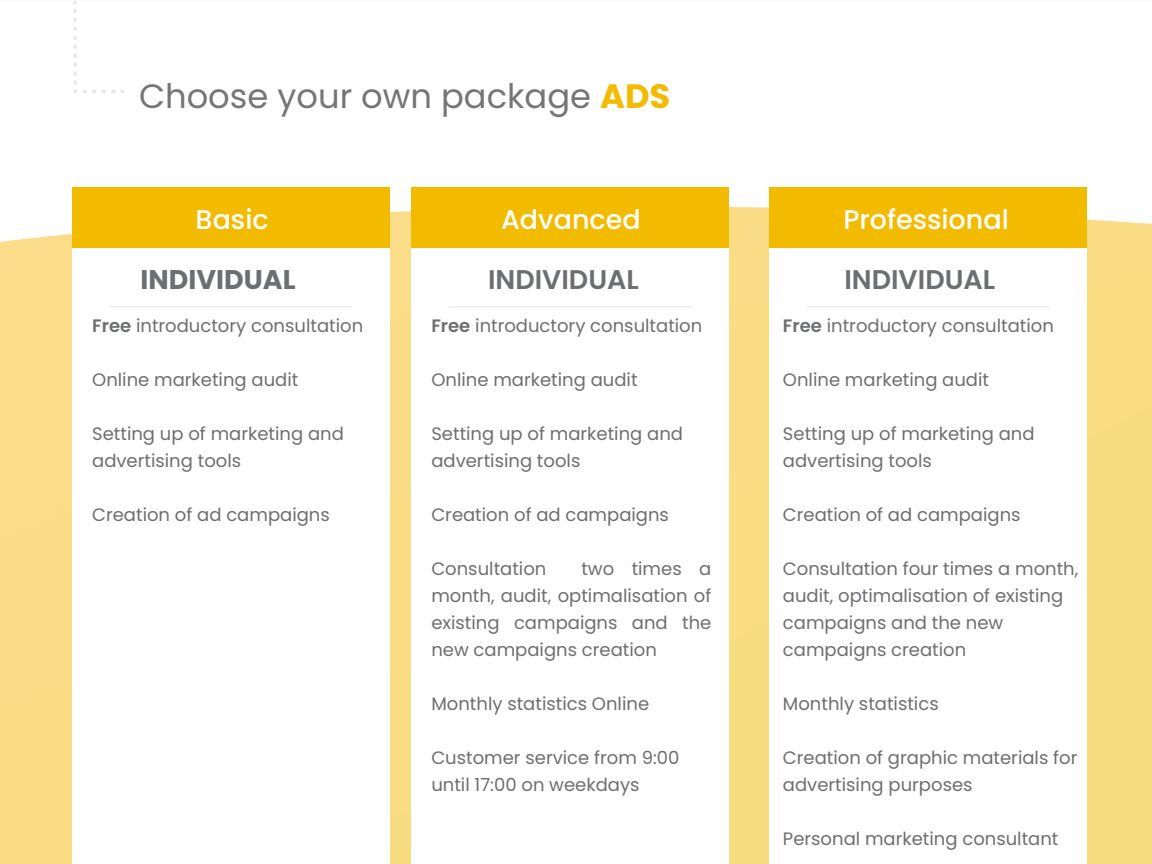
<style>
.page{position:relative;width:1152px;height:864px;background:#fff}
.page>*{position:absolute;margin:0;border:0;box-sizing:border-box;transform-origin:0 0}
.t1{font:33.75px "Poppins";color:#757577}
.t2{font:500 27px "Poppins";color:#fff}
.t3{font:600 27px "Poppins";color:#6d6e70}
.t4{font:700 27px "Poppins";color:#6d6e70}
.t5{font:18px/27px "Poppins";color:#6d6e70;text-align:justify}
.s1{font-weight:700;color:#f3bb00}
.s2{font-weight:600}
</style>
<div class="page">
<img style="left:0;top:0;width:1152px;height:864px">
<div style="left:412px;top:187px;width:317px;height:677px;background:#fff"></div>
<div style="left:412px;top:187px;width:317px;height:60px;background:#f3bb00"></div>
<svg style="left:449px;top:306px;width:243px;height:1px"></svg>
<div style="left:73px;top:187px;width:317px;height:677px;background:#fff"></div>
<div style="left:73px;top:187px;width:317px;height:60px;background:#f3bb00"></div>
<svg style="left:110px;top:306px;width:243px;height:1px"></svg>
<div style="left:770px;top:187px;width:317px;height:677px;background:#fff"></div>
<div style="left:770px;top:187px;width:317px;height:60px;background:#f3bb00"></div>
<svg style="left:807px;top:306px;width:243px;height:1px"></svg>
<p class="t1" style="left:139px;top:72px;width:533px">Choose your own package <span class="s1">ADS</span></p>
<h1 class="t2" style="left:196px;top:201px;width:75px">Basic</h1>
<h3 class="t4" style="left:141px;top:260px;width:156px">INDIVIDUAL</h3>
<p class="t5" style="left:92px;top:312px;width:272px"><span class="s2">Free</span> introductory consultation</p>
<p class="t5" style="left:92px;top:366px;width:208px">Online marketing audit</p>
<h3 class="t5" style="left:92px;top:420px;width:253px">Setting up of marketing and</h3>
<h2 class="t5" style="left:92px;top:447px;width:151px">advertising tools</h2>
<p class="t5" style="left:92px;top:501px;width:239px">Creation of ad campaigns</p>
<h2 class="t2" style="left:501px;top:201px;width:141px">Advanced</h2>
<p class="t3" style="left:488px;top:260px;width:152px">INDIVIDUAL</p>
<p class="t5" style="left:431px;top:312px;width:272px"><span class="s2">Free</span> introductory consultation</p>
<p class="t5" style="left:431px;top:366px;width:208px">Online marketing audit</p>
<p class="t5" style="left:431px;top:420px;width:253px">Setting up of marketing and</p>
<p class="t5" style="left:431px;top:447px;width:151px">advertising tools</p>
<p class="t5" style="left:431px;top:501px;width:239px">Creation of ad campaigns</p>
<p class="t5" style="left:431px;top:555px;width:117px">Consultation</p>
<p class="t5" style="left:431px;top:555px;width:281px;text-indent:150px">two times a month, audit, optimalisation of existing campaigns and the new campaigns creation</p>
<p class="t5" style="left:431px;top:690px;width:219px">Monthly statistics Online</p>
<p class="t5" style="left:431px;top:744px;width:250px">Customer service from 9:00</p>
<h3 class="t5" style="left:431px;top:771px;width:210px">until 17:00 on weekdays</h3>
<p class="t2" style="left:843px;top:201px;width:167px">Professional</p>
<p class="t3" style="left:844px;top:260px;width:152px">INDIVIDUAL</p>
<h2 class="t5" style="left:783px;top:312px;width:272px"><span class="s2">Free</span> introductory consultation</h2>
<p class="t5" style="left:783px;top:366px;width:208px">Online marketing audit</p>
<p class="t5" style="left:783px;top:420px;width:253px">Setting up of marketing and</p>
<p class="t5" style="left:783px;top:447px;width:151px">advertising tools</p>
<p class="t5" style="left:783px;top:501px;width:239px">Creation of ad campaigns</p>
<p class="t5" style="left:783px;top:555px;width:297px">Consultation four times a month,</p>
<p class="t5" style="left:783px;top:582px;width:282px">audit, optimalisation of existing</p>
<p class="t5" style="left:783px;top:609px;width:222px">campaigns and the new campaigns creation</p>
<p class="t5" style="left:783px;top:690px;width:157px">Monthly statistics</p>
<p class="t5" style="left:783px;top:744px;width:296px">Creation of graphic materials for</p>
<p class="t5" style="left:783px;top:771px;width:191px">advertising purposes</p>
<p class="t5" style="left:783px;top:825px;width:277px">Personal marketing consultant</p>
</div>
